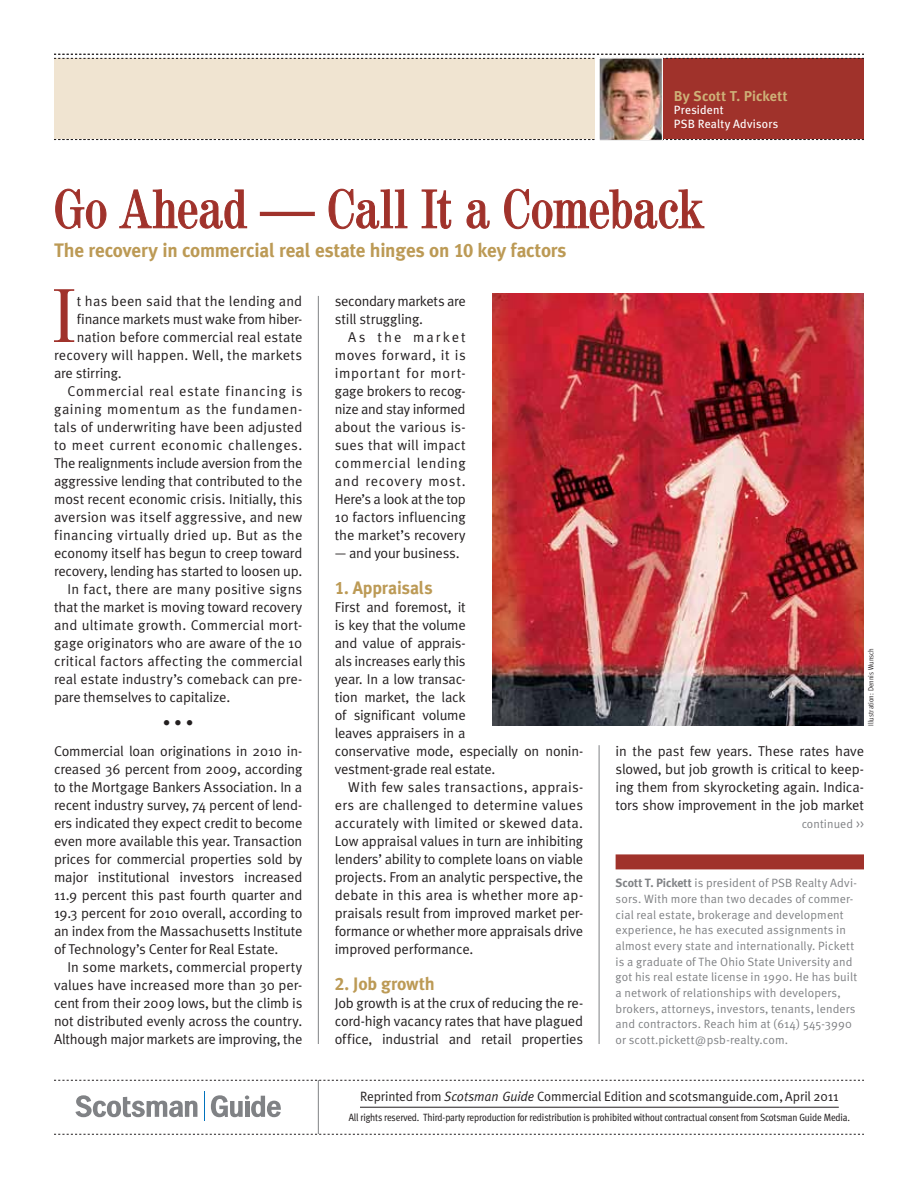
<style>
.page{position:relative;width:918px;height:1188px;background:#fff}
.page>*{position:absolute;margin:0;border:0;box-sizing:border-box;transform-origin:0 0}
.t1{font:condensed 75.3px "Century 725 BT";color:#a0322b}
.t2{font:condensed 54px "Century 725 BT";color:#a0322b}
.t3{font:700 19.5px "Meta Plus Lining";letter-spacing:-.01em;color:#bc9a55}
.t4{font:700 18px "Meta Plus Lining";letter-spacing:-.01em;color:#bc9a55}
.t5{font:15px "Meta Bold CE";color:#231f20}
.t6{font:14.25px/18px "Meta Normal CE";letter-spacing:-.005em;color:#231f20;text-align:justify}
.t7{font:14.25px "Meta Normal CE";letter-spacing:.015em;color:#231f20}
.t8{font:14.25px "Meta Normal CE";letter-spacing:.035em;color:#231f20}
.t9{font:14.25px "Meta Normal CE";letter-spacing:-.025em;color:#231f20}
.t10{font:14.25px "Meta Normal CE";letter-spacing:.02em;color:#231f20}
.t11{font:14.25px "Meta Normal CE";letter-spacing:.03em;color:#231f20}
.t12{font:700 14.25px "Meta Plus Lining";letter-spacing:.015em;color:#cdb077}
.t13{font:13.5px "Meta Normal CE";letter-spacing:-.01em;color:#231f20}
.t14{font:12px/15.6px "Meta Normal CE";letter-spacing:.01em;color:#808285}
.t15{font:12px/13.6px "Meta Plus Lining";letter-spacing:.015em;color:#fff}
.t16{font:10.5px "Meta Cond";letter-spacing:-.01em;color:#231f20}
.t17{font:7.5px "Meta Cond Normal LF";letter-spacing:.01em;color:#231f20}
.s1{font-family:"Meta Plus Lining";font-weight:700}
.s2{font-family:"Meta";font-style:italic}
</style>
<div class="page">
<hr style="left:360px;top:1107px;width:479px;height:1px;background:#231f20">
<svg style="left:54px;top:1080px;width:810px;height:1px"></svg>
<svg style="left:54px;top:1134px;width:810px;height:1px"></svg>
<hr style="left:318px;top:1080px;width:1px;height:54px;background:#808285">
<svg style="left:211px;top:1095px;width:70px;height:22px"></svg>
<svg style="left:75px;top:1095px;width:122px;height:22px"></svg>
<svg style="left:204px;top:1092px;width:1px;height:29px"></svg>
<div style="left:599px;top:59px;width:265px;height:80px;background:#a0322b"></div>
<svg style="left:55px;top:188px;width:52px;height:41px"></svg>
<svg style="left:119px;top:189px;width:128px;height:40px"></svg>
<div style="left:260px;top:212px;width:55px;height:4px;border:1px solid #a0322b"></div>
<svg style="left:328px;top:188px;width:80px;height:41px"></svg>
<svg style="left:421px;top:189px;width:31px;height:40px"></svg>
<svg style="left:466px;top:200px;width:24px;height:29px"></svg>
<svg style="left:504px;top:188px;width:201px;height:41px"></svg>
<hr style="left:318px;top:296px;width:1px;height:748px;background:#808285">
<hr style="left:599px;top:745px;width:1px;height:299px;background:#808285">
<div style="left:616px;top:854px;width:248px;height:15px;background:#a0322b"></div>
<img style="left:493px;top:294px;width:371px;height:432px">
<div style="left:54px;top:59px;width:540px;height:80px;background:#f0e4d1"></div>
<svg style="left:54px;top:139px;width:810px;height:1px"></svg>
<svg style="left:54px;top:54px;width:810px;height:5px"></svg>
<img style="left:601px;top:59px;width:60px;height:80px">
<div style="left:599px;top:57px;width:64px;height:84px;border:1px solid #fff"></div>
<p class="t12" style="left:674px;top:88px;width:115px">By Scott T. Pickett</p>
<p class="t15" style="left:674px;top:103px;width:106px">President<br>PSB Realty Advisors</p>
<h2 class="t2" style="left:54px;top:176px;width:651px">Go Ahead — Call It a Comeback</h2>
<h3 class="t3" style="left:54px;top:239px;width:514px">The recovery in commercial real estate hinges on 10 key factors</h3>
<h1 class="t1" style="left:52px;top:270px;width:25px">I</h1>
<p class="t6" style="left:77px;top:292px;width:227px">t has been said that the lending and</p>
<p class="t6" style="left:77px;top:310px;width:227px">finance markets must wake from hiber-</p>
<p class="t6" style="left:77px;top:328px;width:227px">nation before commercial real estate</p>
<p class="t7" style="left:54px;top:346px;width:250px">recovery will happen. Well, the markets</p>
<p class="t6" style="left:54px;top:364px;width:69px">are stirring.</p>
<p class="t8" style="left:67px;top:382px;width:236px">Commercial real estate financing is</p>
<p class="t8" style="left:54px;top:400px;width:250px">gaining momentum as the fundamen-</p>
<p class="t6" style="left:54px;top:418px;width:250px">tals of underwriting have been adjusted</p>
<p class="t11" style="left:54px;top:436px;width:250px">to meet current economic challenges.</p>
<p class="t9" style="left:54px;top:454px;width:250px">The realignments include aversion from the</p>
<p class="t6" style="left:54px;top:472px;width:250px">aggressive lending that contributed to the</p>
<p class="t6" style="left:54px;top:490px;width:250px">most recent economic crisis. Initially, this</p>
<p class="t6" style="left:54px;top:508px;width:250px">aversion was itself aggressive, and new</p>
<p class="t10" style="left:54px;top:526px;width:250px">financing virtually dried up. But as the</p>
<p class="t6" style="left:54px;top:544px;width:250px">economy itself has begun to creep toward</p>
<p class="t6" style="left:54px;top:562px;width:250px">recovery, lending has started to loosen up.</p>
<p class="t7" style="left:67px;top:580px;width:236px">In fact, there are many positive signs</p>
<p class="t6" style="left:54px;top:598px;width:250px">that the market is moving toward recovery</p>
<p class="t7" style="left:54px;top:616px;width:250px">and ultimate growth. Commercial mort-</p>
<p class="t6" style="left:54px;top:634px;width:250px">gage originators who are aware of the 10</p>
<p class="t6" style="left:54px;top:652px;width:250px">critical factors affecting the commercial</p>
<p class="t6" style="left:54px;top:670px;width:250px">real estate industry’s comeback can pre-</p>
<p class="t6" style="left:54px;top:688px;width:178px">pare themselves to capitalize.</p>
<p class="t5" style="left:163px;top:714px;width:31px">• • •</p>
<p class="t6" style="left:54px;top:742px;width:250px">Commercial loan originations in 2010 in&shy;creased 36 percent from 2009, according to the Mortgage Bankers Association. In a recent industry survey, 74 percent of lend&shy;ers indicated they expect credit to become even more available this year. Transaction prices for commercial properties sold by major institutional investors increased 11.9 percent this past fourth quarter and 19.3 percent for 2010 overall, according to an index from the Massachusetts Institute of Technology’s Center for Real Estate.</p>
<p class="t6" style="left:54px;top:958px;width:250px;text-indent:13px">In some markets, commercial property values have increased more than 30 per&shy;cent from their 2009 lows, but the climb is not distributed evenly across the country.<br>Although major markets are improving, the</p>
<p class="t6" style="left:335px;top:292px;width:132px">secondary markets are still struggling.</p>
<p class="t6" style="left:335px;top:328px;width:132px;text-indent:13px">As the market moves forward, it is important for mort&shy;gage brokers to recog&shy;nize and stay informed about the various is&shy;sues that will impact commercial lending and recovery most.<br>Here’s a look at the top 10 factors influencing the market’s recovery</p>
<p class="t6" style="left:335px;top:544px;width:126px">— and your business.</p>
<p class="t4" style="left:335px;top:577px;width:99px">1. Appraisals</p>
<p class="t6" style="left:335px;top:598px;width:250px;text-align:left">First and foremost, it<br>is key that the volume<br>and value of apprais-<br>als increases early this<br>year. In a low transac-<br>tion market, the lack<br>of significant volume<br>leaves appraisers in a<br>conservative mode, especially on nonin&shy;vestment-grade real estate.</p>
<p class="t6" style="left:335px;top:778px;width:250px;text-indent:14px">With few sales transactions, apprais&shy;ers are challenged to determine values accurately with limited or skewed data.<br>Low appraisal values in turn are inhibiting lenders’ ability to complete loans on viable projects. From an analytic perspective, the debate in this area is whether more ap&shy;praisals result from improved market per&shy;formance or whether more appraisals drive improved performance.</p>
<p class="t4" style="left:335px;top:973px;width:102px">2. Job growth</p>
<p class="t6" style="left:335px;top:994px;width:250px">Job growth is at the crux of reducing the re&shy;cord-high vacancy rates that have plagued office, industrial and retail properties</p>
<p class="t17" style="left:867px;top:726px;width:79px;rotate:-90deg">Illustration: Dennis Wunsch</p>
<p class="t6" style="left:616px;top:742px;width:250px">in the past few years. These rates have slowed, but job growth is critical to keep&shy;ing them from skyrocketing again. Indica&shy;tors show improvement in the job market</p>
<p class="t14" style="left:801px;top:816px;width:64px">continued &gt;&gt;</p>
<p class="t14" style="left:616px;top:875px;width:243px"><span class="s1">Scott T. Pickett</span> is president of PSB Realty Advi&shy;sors. With more than two decades of commer&shy;cial real estate, brokerage and development experience, he has executed assignments in almost every state and internationally. Pickett is a graduate of The Ohio State University and got his real estate license in 1990. He has built a network of relationships with developers, brokers, attorneys, investors, tenants, lenders and contractors. Reach him at (614) 545-3990 or scott.pickett@psb-realty.com.</p>
<p class="t13" style="left:360px;top:1088px;width:480px">Reprinted from <span class="s2">Scotsman Guide</span> Commercial Edition and scotsmanguide.com, April 2011</p>
<p class="t16" style="left:349px;top:1112px;width:503px">All rights reserved. Third-party reproduction for redistribution is prohibited without contractual consent from Scotsman Guide Media.</p>
</div>
